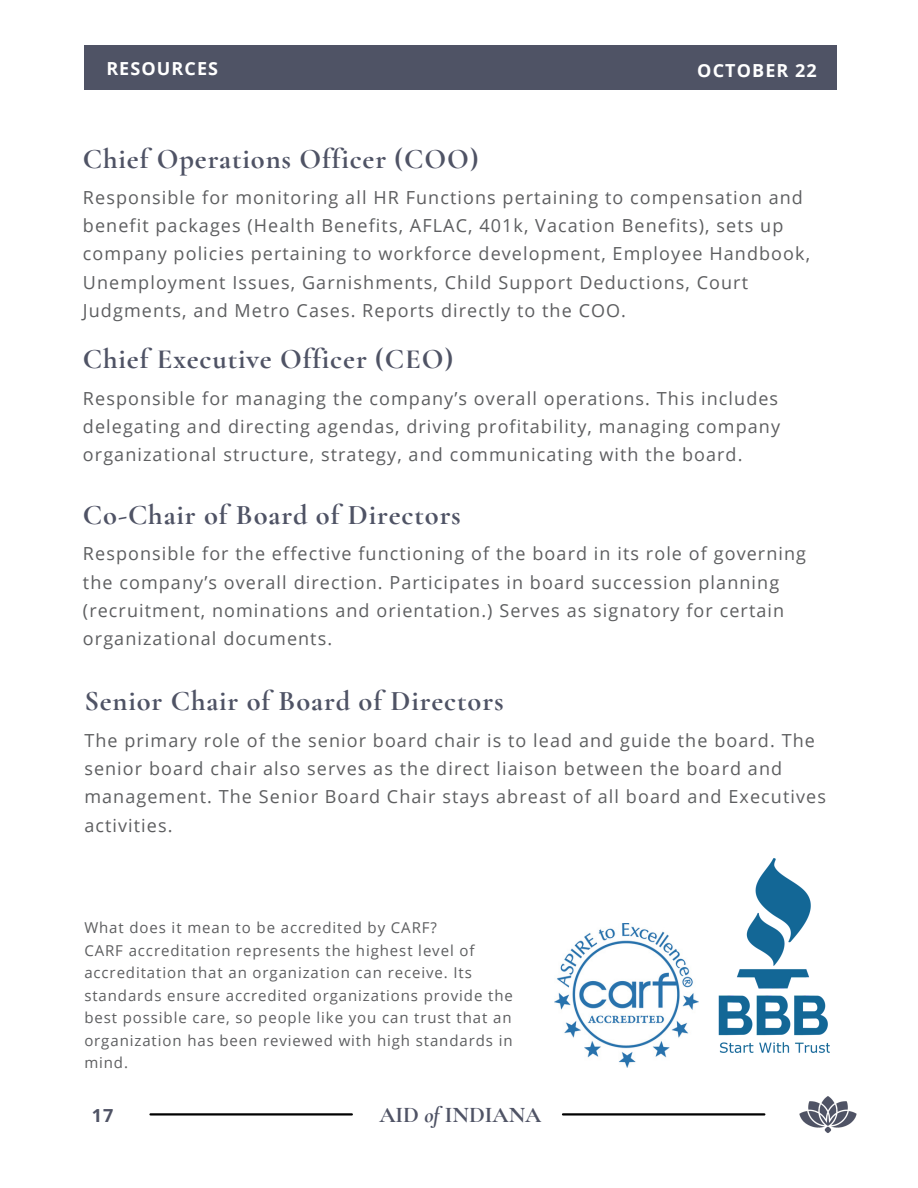
<style>
.page{position:relative;width:918px;height:1188px;background:#fff}
.page>*{position:absolute;margin:0;border:0;box-sizing:border-box;transform-origin:0 0}
.t1{font:700 28.5px "Cormorant Garamond";letter-spacing:.03em;color:#4f5365}
.t2{font:700 22.5px "Cormorant Garamond";color:#4f5365}
.t3{font:18px/28.2px "Open Sans";letter-spacing:.06em;color:#5d5e60}
.t4{font:700 18px "Open Sans";letter-spacing:.06em;color:#fff}
.t5{font:700 18px "Open Sans";color:#4f5365}
.t6{font:15px/22.5px "Open Sans";letter-spacing:.06em;color:#5d5e60}
.s1{font-style:italic}
</style>
<div class="page">
<hr style="left:150px;top:1113px;width:202px;height:3px;background:#000">
<hr style="left:563px;top:1113px;width:201px;height:3px;background:#000">
<img style="left:799px;top:1096px;width:58px;height:37px">
<img style="left:718px;top:858px;width:112px;height:195px">
<img style="left:554px;top:923px;width:144px;height:144px">
<div style="left:84px;top:45px;width:753px;height:45px;background:#4f5365"></div>
<p class="t4" style="left:106px;top:56px;width:113px">RESOURCES</p>
<p class="t4" style="left:697px;top:57px;width:121px">OCTOBER 22</p>
<h1 class="t1" style="left:83px;top:142px;width:397px">Chief Operations Officer (COO)</h1>
<p class="t3" style="left:83px;top:183px;width:729px">Responsible for monitoring all HR Functions pertaining to compensation and benefit packages (Health Benefits, AFLAC, 401k, Vacation Benefits), sets up company policies pertaining to workforce development, Employee Handbook, Unemployment Issues, Garnishments, Child Support Deductions, Court Judgments, and Metro Cases. Reports directly to the COO.</p>
<h1 class="t1" style="left:83px;top:342px;width:372px">Chief Executive Officer (CEO)</h1>
<p class="t3" style="left:83px;top:384px;width:699px;text-align:justify">Responsible for managing the company’s overall operations. This includes delegating and directing agendas, driving profitability, managing company organizational structure, strategy, and communicating with the board.</p>
<h1 class="t1" style="left:83px;top:497px;width:379px">Co-Chair of Board of Directors</h1>
<p class="t3" style="left:83px;top:539px;width:725px">Responsible for the effective functioning of the board in its role of governing the company’s overall direction. Participates in board succession planning (recruitment, nominations and orientation.) Serves as signatory for certain organizational documents.</p>
<h1 class="t1" style="left:84px;top:684px;width:421px">Senior Chair of Board of Directors</h1>
<p class="t3" style="left:84px;top:726px;width:743px">The primary role of the senior board chair is to lead and guide the board. The senior board chair also serves as the direct liaison between the board and management. The Senior Board Chair stays abreast of all board and Executives activities.</p>
<p class="t6" style="left:84px;top:916px;width:430px">What does it mean to be accredited by CARF?<br>CARF accreditation represents the highest level of accreditation that an organization can receive. Its standards ensure accredited organizations provide the best possible care, so people like you can trust that an organization has been reviewed with high standards in mind.</p>
<p class="t5" style="left:92px;top:1103px;width:23px">17</p>
<p class="t2" style="left:379px;top:1101px;width:163px">AID <span class="s1">of</span> INDIANA</p>
</div>
